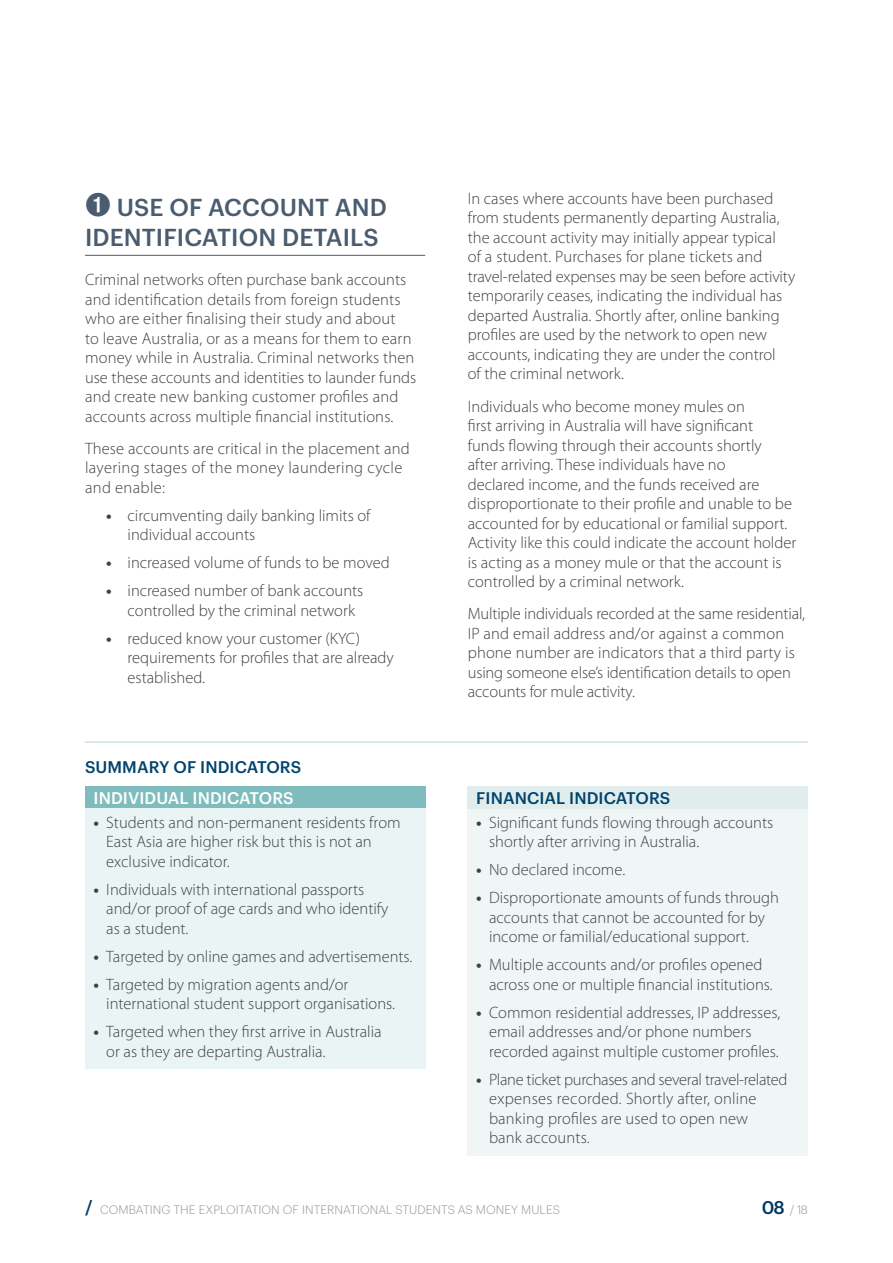
<style>
.page{position:relative;width:893px;height:1263px;background:#fff}
.page>*{position:absolute;margin:0;border:0;box-sizing:border-box;transform-origin:0 0}
.t1{font:500 24px/30px "Graphik";letter-spacing:.005em;color:#4a5c6f}
.t2{font:300 16.5px/19.5px "Myriad Pro";color:#404042}
.t3{font:300 16.5px/19.5px "Myriad Pro";letter-spacing:.02em;color:#404042}
.t4{font:500 16.5px "Graphik";letter-spacing:.005em;color:#00446d}
.t5{font:500 16.5px "Graphik";letter-spacing:.005em;color:#fff}
.t6{font:300 12px "Graphik";letter-spacing:.005em;color:#939597}
.s1{font-weight:700}
.s2{font-weight:500;font-size:18px;color:#003863}
</style>
<div class="page">
<hr style="left:85px;top:255px;width:340px;height:1px;background:#4a5c6f">
<div style="left:85px;top:786px;width:340px;height:23px;background:#7fbcbd"></div>
<div style="left:85px;top:809px;width:340px;height:70px;background:#eaf4f4"></div>
<div style="left:85px;top:876px;width:340px;height:70px;background:#eaf4f4"></div>
<div style="left:85px;top:943px;width:340px;height:31px;background:#eaf4f4"></div>
<div style="left:85px;top:971px;width:340px;height:51px;background:#eaf4f4"></div>
<div style="left:85px;top:1018px;width:340px;height:51px;background:#eaf4f4"></div>
<div style="left:468px;top:786px;width:340px;height:23px;background:#e1eded"></div>
<div style="left:468px;top:809px;width:340px;height:51px;background:#f0f6f6"></div>
<div style="left:468px;top:856px;width:340px;height:32px;background:#f0f6f6"></div>
<div style="left:468px;top:884px;width:340px;height:71px;background:#f0f6f6"></div>
<div style="left:468px;top:951px;width:340px;height:51px;background:#f0f6f6"></div>
<div style="left:468px;top:999px;width:340px;height:70px;background:#f0f6f6"></div>
<div style="left:468px;top:1066px;width:340px;height:90px;background:#f0f6f6"></div>
<hr style="left:85px;top:742px;width:723px;height:1px;background:#b6d2d3">
<h1 class="t1" style="left:85px;top:193px;width:303px">➊ USE OF ACCOUNT AND<br>IDENTIFICATION DETAILS</h1>
<p class="t2" style="left:85px;top:271px;width:333px">Criminal networks often purchase bank accounts and identification details from foreign students who are either finalising their study and about<br>to leave Australia, or as a means for them to earn money while in Australia. Criminal networks then use these accounts and identities to launder funds and create new banking customer profiles and accounts across multiple financial institutions.</p>
<p class="t3" style="left:85px;top:440px;width:326px">These accounts are critical in the placement and layering stages of the money laundering cycle and enable:</p>
<p class="t2" style="left:128px;top:507px;width:244px;text-indent:-21px"><span class="s1">•</span> circumventing daily banking limits of individual accounts</p>
<p class="t2" style="left:106px;top:554px;width:285px"><span class="s1">•</span> increased volume of funds to be moved</p>
<p class="t2" style="left:128px;top:582px;width:237px;text-indent:-21px"><span class="s1">•</span> increased number of bank accounts controlled by the criminal network</p>
<p class="t2" style="left:128px;top:630px;width:268px;text-indent:-21px"><span class="s1">•</span> reduced know your customer (KYC) requirements for profiles that are already established.</p>
<p class="t4" style="left:85px;top:758px;width:218px">SUMMARY OF INDICATORS</p>
<p class="t5" style="left:94px;top:788px;width:201px">INDIVIDUAL INDICATORS</p>
<p class="t2" style="left:106px;top:813px;width:296px;text-indent:-13px"><span class="s1">•</span> Students and non-permanent residents from<br>East Asia are higher risk but this is not an exclusive indicator.</p>
<p class="t2" style="left:106px;top:880px;width:284px;text-indent:-13px"><span class="s1">•</span> Individuals with international passports and/or proof of age cards and who identify as a student.</p>
<p class="t2" style="left:94px;top:947px;width:320px"><span class="s1">•</span> Targeted by online games and advertisements.</p>
<p class="t2" style="left:106px;top:975px;width:290px;text-indent:-13px"><span class="s1">•</span> Targeted by migration agents and/or international student support organisations.</p>
<p class="t2" style="left:106px;top:1023px;width:277px;text-indent:-13px"><span class="s1">•</span> Targeted when they first arrive in Australia or as they are departing Australia.</p>
<p class="t2" style="left:468px;top:190px;width:329px">In cases where accounts have been purchased from students permanently departing Australia, the account activity may initially appear typical<br>of a student. Purchases for plane tickets and travel-related expenses may be seen before activity temporarily ceases, indicating the individual has departed Australia. Shortly after, online banking profiles are used by the network to open new accounts, indicating they are under the control<br>of the criminal network.</p>
<p class="t2" style="left:468px;top:397px;width:330px">Individuals who become money mules on<br>first arriving in Australia will have significant<br>funds flowing through their accounts shortly<br>after arriving. These individuals have no<br>declared income, and the funds received are disproportionate to their profile and unable to be accounted for by educational or familial support.<br>Activity like this could indicate the account holder is acting as a money mule or that the account is controlled by a criminal network.</p>
<p class="t2" style="left:468px;top:605px;width:339px">Multiple individuals recorded at the same residential, IP and email address and/or against a common phone number are indicators that a third party is using someone else’s identification details to open accounts for mule activity.</p>
<p class="t4" style="left:476px;top:788px;width:195px">FINANCIAL INDICATORS</p>
<p class="t2" style="left:489px;top:813px;width:286px;text-indent:-13px"><span class="s1">•</span> Significant funds flowing through accounts shortly after arriving in Australia.</p>
<p class="t2" style="left:476px;top:861px;width:150px"><span class="s1">•</span> No declared income.</p>
<p class="t2" style="left:489px;top:889px;width:291px;text-indent:-13px"><span class="s1">•</span> Disproportionate amounts of funds through accounts that cannot be accounted for by income or familial/educational support.</p>
<p class="t2" style="left:489px;top:956px;width:285px;text-indent:-13px"><span class="s1">•</span> Multiple accounts and/or profiles opened across one or multiple financial institutions.</p>
<p class="t2" style="left:489px;top:1003px;width:293px;text-indent:-13px"><span class="s1">•</span> Common residential addresses, IP addresses, email addresses and/or phone numbers recorded against multiple customer profiles.</p>
<p class="t2" style="left:489px;top:1070px;width:300px;text-indent:-13px"><span class="s1">•</span> Plane ticket purchases and several travel-related expenses recorded. Shortly after, online banking profiles are used to open new<br>bank accounts.</p>
<p class="t6" style="left:85px;top:1203px;width:476px"><span class="s2">/</span> COMBATING THE EXPLOITATION OF INTERNATIONAL STUDENTS AS MONEY MULES</p>
<p class="t6" style="left:762px;top:1205px;width:47px"><span class="s2">08</span> / 18</p>
</div>
